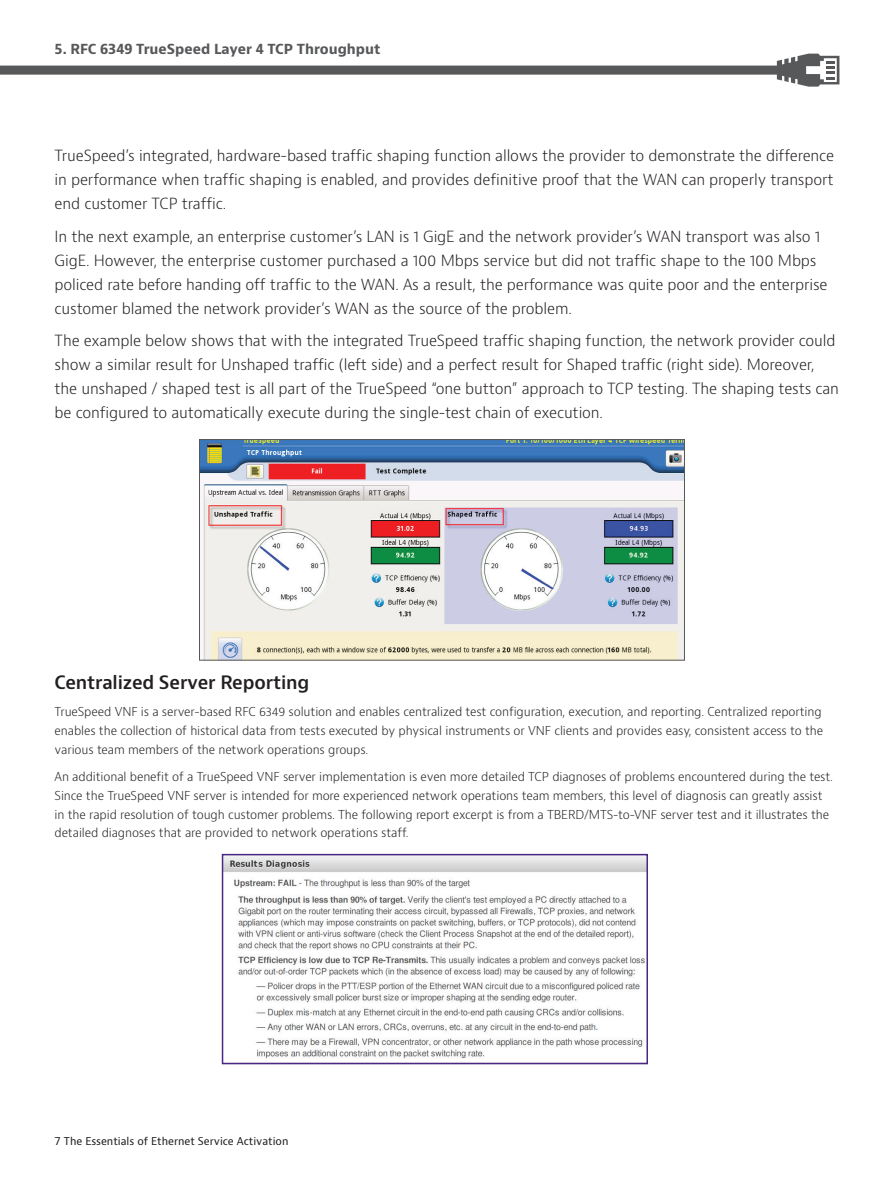
<style>
.page{position:relative;width:893px;height:1191px;background:#fff}
.page>*{position:absolute;margin:0;border:0;box-sizing:border-box;transform-origin:0 0}
.t1{font:600 18px "Bernino Sans";letter-spacing:-.01em;color:#231f20}
.t2{font:300 15px/24px "Bernino Sans";letter-spacing:-.01em;color:#231f20}
.t3{font:700 13.5px "Bernino Sans";color:#57585a}
.t4{font:300 12px/18.8px "Bernino Sans";letter-spacing:-.01em;color:#231f20}
.t5{font:10.5px "Bernino Sans";color:#231f20}
</style>
<div class="page">
<svg style="left:777px;top:54px;width:62px;height:33px"></svg>
<div style="left:0;top:66px;width:777px;height:9px;background:#57585a"></div>
<img style="left:201px;top:441px;width:482px;height:217px">
<div style="left:199px;top:439px;width:486px;height:221px;border:1px solid #57585a"></div>
<img style="left:225px;top:857px;width:420px;height:202px">
<div style="left:222px;top:854px;width:426px;height:210px;border:2px solid #4a2785"></div>
<p class="t3" style="left:55px;top:40px;width:327px">5. RFC 6349 TrueSpeed Layer 4 TCP Throughput</p>
<p class="t2" style="left:55px;top:144px;width:781px;text-align:justify">TrueSpeed’s integrated, hardware-based traffic shaping function allows the provider to demonstrate the difference in performance when traffic shaping is enabled, and provides definitive proof that the WAN can properly transport end customer TCP traffic.</p>
<p class="t2" style="left:55px;top:224px;width:774px">In the next example, an enterprise customer’s LAN is 1 GigE and the network provider’s WAN transport was also 1<br>GigE. However, the enterprise customer purchased a 100 Mbps service but did not traffic shape to the 100 Mbps policed rate before handing off traffic to the WAN. As a result, the performance was quite poor and the enterprise customer blamed the network provider’s WAN as the source of the problem.</p>
<p class="t2" style="left:55px;top:329px;width:786px">The example below shows that with the integrated TrueSpeed traffic shaping function, the network provider could show a similar result for Unshaped traffic (left side) and a perfect result for Shaped traffic (right side). Moreover, the unshaped / shaped test is all part of the TrueSpeed “one button” approach to TCP testing. The shaping tests can be configured to automatically execute during the single-test chain of execution.</p>
<p class="t1" style="left:55px;top:671px;width:256px">Centralized Server Reporting</p>
<p class="t4" style="left:55px;top:703px;width:770px">TrueSpeed VNF is a server-based RFC 6349 solution and enables centralized test configuration, execution, and reporting. Centralized reporting enables the collection of historical data from tests executed by physical instruments or VNF clients and provides easy, consistent access to the various team members of the network operations groups.</p>
<p class="t4" style="left:55px;top:767px;width:780px">An additional benefit of a TrueSpeed VNF server implementation is even more detailed TCP diagnoses of problems encountered during the test.<br>Since the TrueSpeed VNF server is intended for more experienced network operations team members, this level of diagnosis can greatly assist in the rapid resolution of tough customer problems. The following report excerpt is from a TBERD/MTS-to-VNF server test and it illustrates the detailed diagnoses that are provided to network operations staff.</p>
<p class="t5" style="left:55px;top:1134px;width:235px">7 The Essentials of Ethernet Service Activation</p>
</div>
